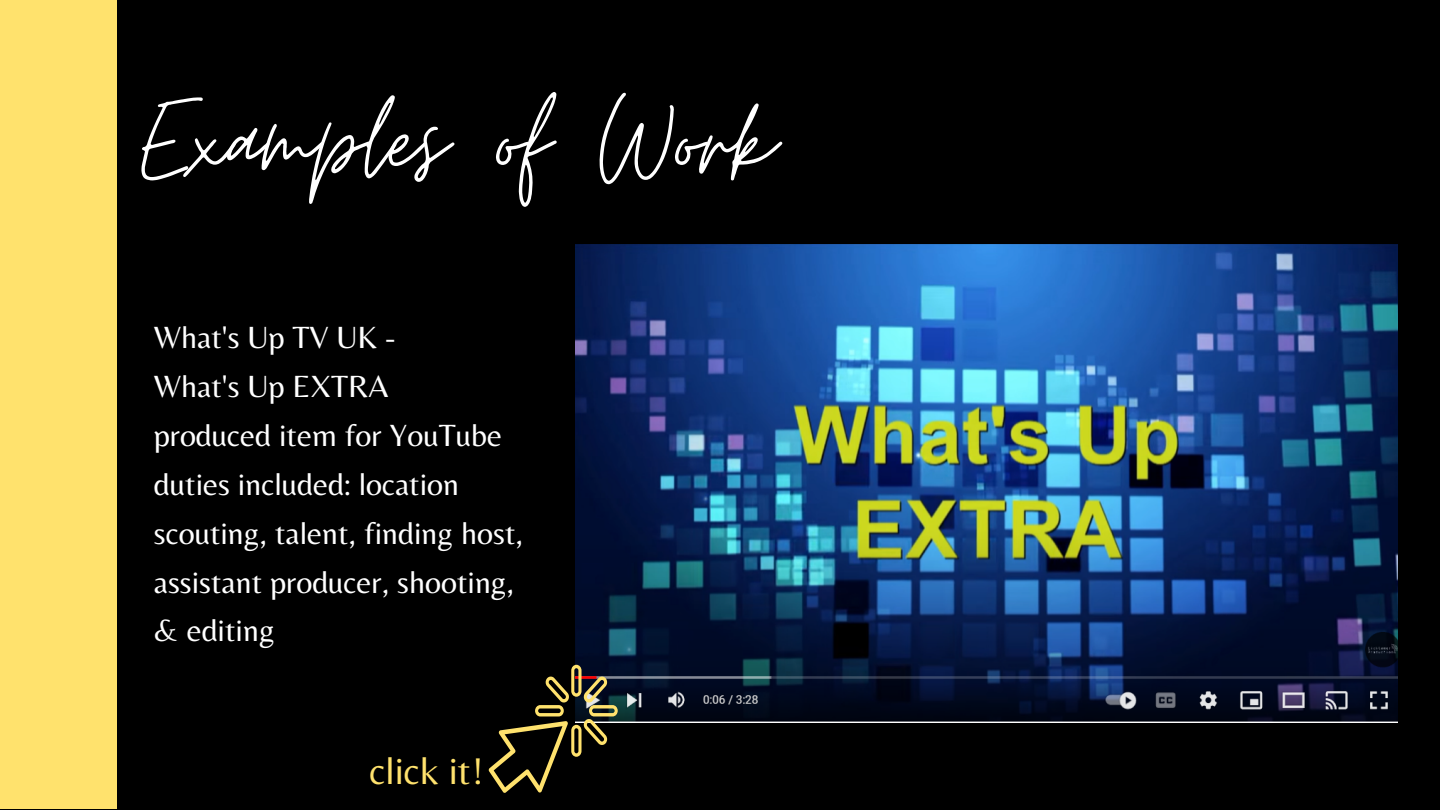
<style>
.page{position:relative;width:1440px;height:810px;background:#000}
.page>*{position:absolute;margin:0;border:0;box-sizing:border-box;transform-origin:0 0}
.t1{font:130px "Moon Time";color:#fff}
.t2{font:39.2px "Belleza";color:#ffe26d}
.t3{font:31.9px/48.9px "Belleza";color:#fff}
</style>
<div class="page">
<img style="left:575px;top:245px;width:822px;height:478px">
<div style="left:0;top:0;width:117px;height:809px;background:#ffe26d"></div>
<svg style="left:489px;top:665px;width:129px;height:128px"></svg>
<h1 class="t1" style="left:142px;top:61px;width:636px">Examples of Work</h1>
<p class="t3" style="left:154px;top:312px;width:371px">What's Up TV UK -<br>What's Up EXTRA<br>produced item for YouTube duties included: location scouting, talent, finding host, assistant producer, shooting, &amp; editing</p>
<p class="t2" style="left:370px;top:747px;width:116px">click it!</p>
</div>
